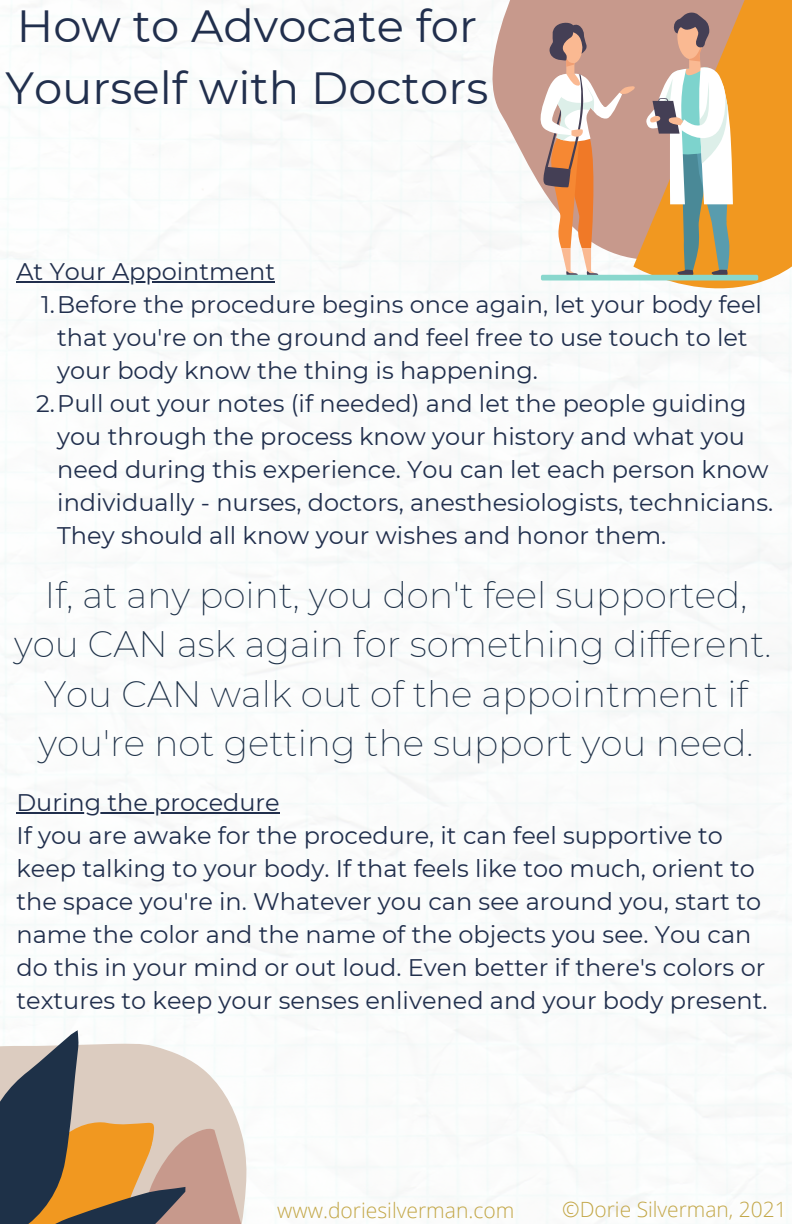
<style>
.page{position:relative;width:792px;height:1224px;background:#fff}
.page>*{position:absolute;margin:0;border:0;box-sizing:border-box;transform-origin:0 0}
.t1{font:45px/61.6px "Montserrat";color:#212f4d}
.t2{font:200 36px/49.6px "Montserrat";color:#1e3148;text-align:center}
.t3{font:24px/33px "Montserrat";color:#212f4d}
.t4{font:300 21px "Open Sans";color:#c3a748}
</style>
<div class="page">
<img style="left:0;top:0;width:792px;height:1224px">
<svg style="left:210px;top:1043px;width:37px;height:33px"></svg>
<svg style="left:474px;top:0;width:128px;height:272px"></svg>
<svg style="left:602px;top:0;width:190px;height:354px"></svg>
<svg style="left:210px;top:1076px;width:61px;height:148px"></svg>
<svg style="left:0;top:1014px;width:210px;height:210px"></svg>
<div style="left:541px;top:275px;width:217px;height:6px;background:#89d7cd;border-radius:2px"></div>
<svg style="left:536px;top:21px;width:99px;height:254px"></svg>
<svg style="left:645px;top:12px;width:88px;height:263px"></svg>
<hr style="left:16px;top:282px;width:259px;height:1px;background:#212f4d">
<hr style="left:16px;top:813px;width:264px;height:1px;background:#212f4d">
<h1 class="t1" style="left:6px;top:-5px;width:484px">How to Advocate for<br>Yourself with Doctors</h1>
<p class="t3" style="left:16px;top:255px;width:260px">At Your Appointment</p>
<p class="t3" style="left:41px;top:288px;width:722px">1.Before the procedure begins once again, let your body feel</p>
<p class="t3" style="left:57px;top:321px;width:692px">that you're on the ground and feel free to use touch to let</p>
<p class="t3" style="left:57px;top:354px;width:482px">your body know the thing is happening.</p>
<p class="t3" style="left:36px;top:387px;width:712px">2.Pull out your notes (if needed) and let the people guiding</p>
<p class="t3" style="left:57px;top:420px;width:689px">you through the process know your history and what you</p>
<p class="t3" style="left:57px;top:453px;width:713px">need during this experience. You can let each person know</p>
<p class="t3" style="left:57px;top:486px;width:718px">individually - nurses, doctors, anesthesiologists, technicians.</p>
<p class="t3" style="left:57px;top:519px;width:611px">They should all know your wishes and honor them.</p>
<h2 class="t2" style="left:14px;top:570px;width:759px">If, at any point, you don't feel supported, you CAN ask again for something different.<br>You CAN walk out of the appointment if you're not getting the support you need.</h2>
<p class="t3" style="left:16px;top:786px;width:753px">During the procedure<br>If you are awake for the procedure, it can feel supportive to keep talking to your body. If that feels like too much, orient to the space you're in. Whatever you can see around you, start to name the color and the name of the objects you see. You can do this in your mind or out loud. Even better if there's colors or textures to keep your senses enlivened and your body present.</p>
<p class="t4" style="left:277px;top:1195px;width:239px">www.doriesilverman.com</p>
<p class="t4" style="left:562px;top:1195px;width:226px">©Dorie Silverman, 2021</p>
</div>
